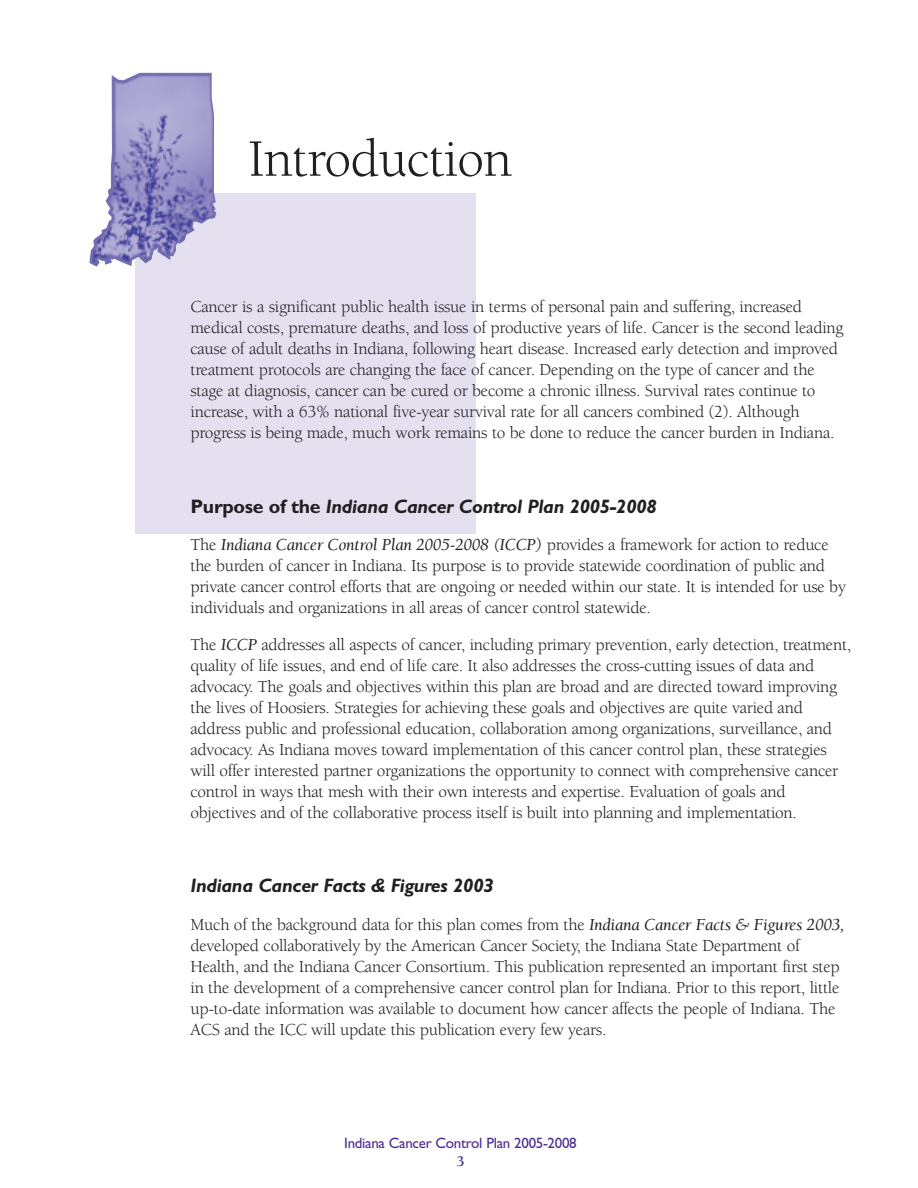
<style>
.page{position:relative;width:918px;height:1188px;background:#fff}
.page>*{position:absolute;margin:0;border:0;box-sizing:border-box;transform-origin:0 0}
.t1{font:54px "Berkeley";letter-spacing:-.015em;color:#231f20}
.t2{font:italic 700 19.5px "Gill Sans";letter-spacing:-.015em;color:#231f20}
.t3{font:17.25px/21px "Berkeley";letter-spacing:-.015em;color:#231f20}
.t4{font:15px "Gill Sans";letter-spacing:-.02em;color:#492f92}
.t5{font:700 15px "Berkeley";color:#492f92}
.s1{font-style:normal}
.s2{font-style:italic}
</style>
<div class="page">
<div style="left:135px;top:193px;width:341px;height:340px;background:#e4e0f0"></div>
<img style="left:90px;top:73px;width:127px;height:194px">
<h1 class="t1" style="left:248px;top:138px;width:266px">Introduction</h1>
<p class="t3" style="left:191px;top:298px;width:655px">Cancer is a significant public health issue in terms of personal pain and suffering, increased medical costs, premature deaths, and loss of productive years of life. Cancer is the second leading cause of adult deaths in Indiana, following heart disease. Increased early detection and improved treatment protocols are changing the face of cancer. Depending on the type of cancer and the stage at diagnosis, cancer can be cured or become a chronic illness. Survival rates continue to increase, with a 63% national five-year survival rate for all cancers combined (2). Although progress is being made, much work remains to be done to reduce the cancer burden in Indiana.</p>
<p class="t2" style="left:191px;top:499px;width:468px"><span class="s1">Purpose of the</span> Indiana Cancer Control Plan 2005-2008</p>
<p class="t3" style="left:191px;top:536px;width:657px">The <span class="s2">Indiana Cancer Control Plan 2005-2008 (ICCP)</span> provides a framework for action to reduce the burden of cancer in Indiana. Its purpose is to provide statewide coordination of public and private cancer control efforts that are ongoing or needed within our state. It is intended for use by individuals and organizations in all areas of cancer control statewide.</p>
<p class="t3" style="left:191px;top:636px;width:662px">The <span class="s2">ICCP</span> addresses all aspects of cancer, including primary prevention, early detection, treatment, quality of life issues, and end of life care. It also addresses the cross-cutting issues of data and advocacy. The goals and objectives within this plan are broad and are directed toward improving the lives of Hoosiers. Strategies for achieving these goals and objectives are quite varied and address public and professional education, collaboration among organizations, surveillance, and advocacy. As Indiana moves toward implementation of this cancer control plan, these strategies will offer interested partner organizations the opportunity to connect with comprehensive cancer control in ways that mesh with their own interests and expertise. Evaluation of goals and objectives and of the collaborative process itself is built into planning and implementation.</p>
<p class="t2" style="left:191px;top:879px;width:305px">Indiana Cancer Facts &amp; Figures 2003</p>
<p class="t3" style="left:191px;top:915px;width:655px">Much of the background data for this plan comes from the <span class="s2">Indiana Cancer Facts &amp; Figures 2003, </span>developed collaboratively by the American Cancer Society, the Indiana State Department of Health, and the Indiana Cancer Consortium. This publication represented an important first step in the development of a comprehensive cancer control plan for Indiana. Prior to this report, little up-to-date information was available to document how cancer affects the people of Indiana. The ACS and the ICC will update this publication every few years.</p>
<p class="t4" style="left:344px;top:1138px;width:234px">Indiana Cancer Control Plan 2005-2008</p>
<p class="t5" style="left:456px;top:1155px;width:10px">3</p>
</div>
